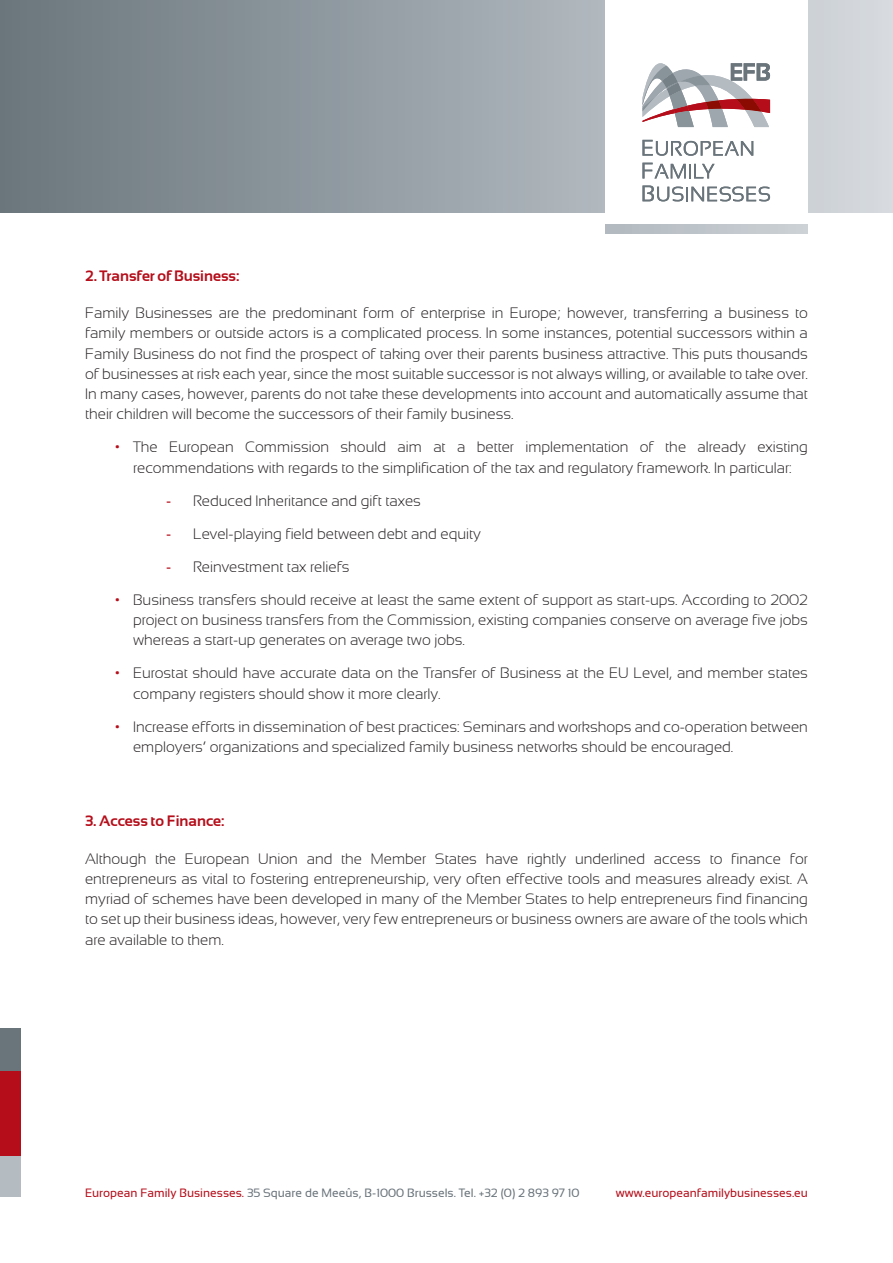
<style>
.page{position:relative;width:893px;height:1263px;background:#fff}
.page>*{position:absolute;margin:0;border:0;box-sizing:border-box;transform-origin:0 0}
.texto_corrido{font:300 15px/20.2px "Sansation";color:#231f20;text-align:justify}
.VIÑETA_TEXTO_CIRCULO{font:300 15px/20.2px "Sansation";color:#231f20}
.viñeta_TEXTO{font:300 15px "Sansation";color:#231f20}
.texto_corrido-2{font:700 15px "Sansation";color:#b50e1a}
.t1{font:12px "Sansation";color:#6a747b}
.t2{font:12px "Sansation";color:#b50e1a}
.s1{color:#b50e1a}
.s2{font-weight:400;color:#b50e1a}
</style>
<div class="page">
<svg style="left:0;top:0;width:893px;height:213px;background:#959ea4"></svg>
<div style="left:0;top:1071px;width:21px;height:85px;background:#b50e1a"></div>
<div style="left:0;top:1028px;width:21px;height:43px;background:#6a747b"></div>
<div style="left:0;top:1156px;width:21px;height:41px;background:#b4bcc2"></div>
<div style="left:605px;top:0;width:203px;height:233px;background:#fff"></div>
<div style="left:605px;top:225px;width:203px;height:8px;background:#bfc5ca"></div>
<svg style="left:642px;top:163px;width:73px;height:15px"></svg>
<svg style="left:642px;top:185px;width:128px;height:16px"></svg>
<svg style="left:642px;top:140px;width:111px;height:16px"></svg>
<svg style="left:642px;top:63px;width:128px;height:64px"></svg>
<p class="texto_corrido-2" style="left:85px;top:267px;width:156px">2. Transfer of Business:</p>
<p class="texto_corrido" style="left:85px;top:303px;width:724px">Family Businesses are the predominant form of enterprise in Europe; however, transferring a business to family members or outside actors is a complicated process. In some instances, potential successors within a Family Business do not find the prospect of taking over their parents business attractive. This puts thousands of businesses at risk each year, since the most suitable successor is not always willing, or available to take over.<br>In many cases, however, parents do not take these developments into account and automatically assume that their children will become the successors of their family business.</p>
<p class="VIÑETA_TEXTO_CIRCULO" style="left:115px;top:437px;width:694px;text-align:center"><span class="s1">•</span> The European Commission should aim at a better implementation of the already existing recommendations with regards to the simplification of the tax and regulatory framework. In particular:</p>
<p class="viñeta_TEXTO" style="left:166px;top:492px;width:256px"><span class="s2">-</span> Reduced Inheritance and gift taxes</p>
<p class="viñeta_TEXTO" style="left:166px;top:525px;width:316px"><span class="s2">-</span> Level-playing field between debt and equity</p>
<p class="viñeta_TEXTO" style="left:166px;top:558px;width:185px"><span class="s2">-</span> Reinvestment tax reliefs</p>
<p class="VIÑETA_TEXTO_CIRCULO" style="left:133px;top:589px;width:676px;text-align:justify;text-indent:-18px"><span class="s1">•</span> Business transfers should receive at least the same extent of support as start-ups. According to 2002 project on business transfers from the Commission, existing companies conserve on average five jobs whereas a start-up generates on average two jobs.</p>
<p class="VIÑETA_TEXTO_CIRCULO" style="left:133px;top:663px;width:676px;text-indent:-18px"><span class="s1">•</span> Eurostat should have accurate data on the Transfer of Business at the EU Level, and member states company registers should show it more clearly.</p>
<p class="VIÑETA_TEXTO_CIRCULO" style="left:133px;top:716px;width:676px;text-indent:-18px"><span class="s1">•</span> Increase efforts in dissemination of best practices: Seminars and workshops and co-operation between employers’ organizations and specialized family business networks should be encouraged.</p>
<p class="texto_corrido-2" style="left:85px;top:812px;width:141px">3. Access to Finance:</p>
<p class="texto_corrido" style="left:85px;top:848px;width:724px">Although the European Union and the Member States have rightly underlined access to finance for entrepreneurs as vital to fostering entrepreneurship, very often effective tools and measures already exist. A myriad of schemes have been developed in many of the Member States to help entrepreneurs find financing to set up their business ideas, however, very few entrepreneurs or business owners are aware of the tools which are available to them.</p>
<p class="t1" style="left:85px;top:1186px;width:496px"><span class="s1">European Family Businesses.</span> 35 Square de Meeûs, B-1000 Brussels. Tel. +32 (0) 2 893 97 10</p>
<p class="t2" style="left:616px;top:1186px;width:193px">www.europeanfamilybusinesses.eu</p>
</div>
